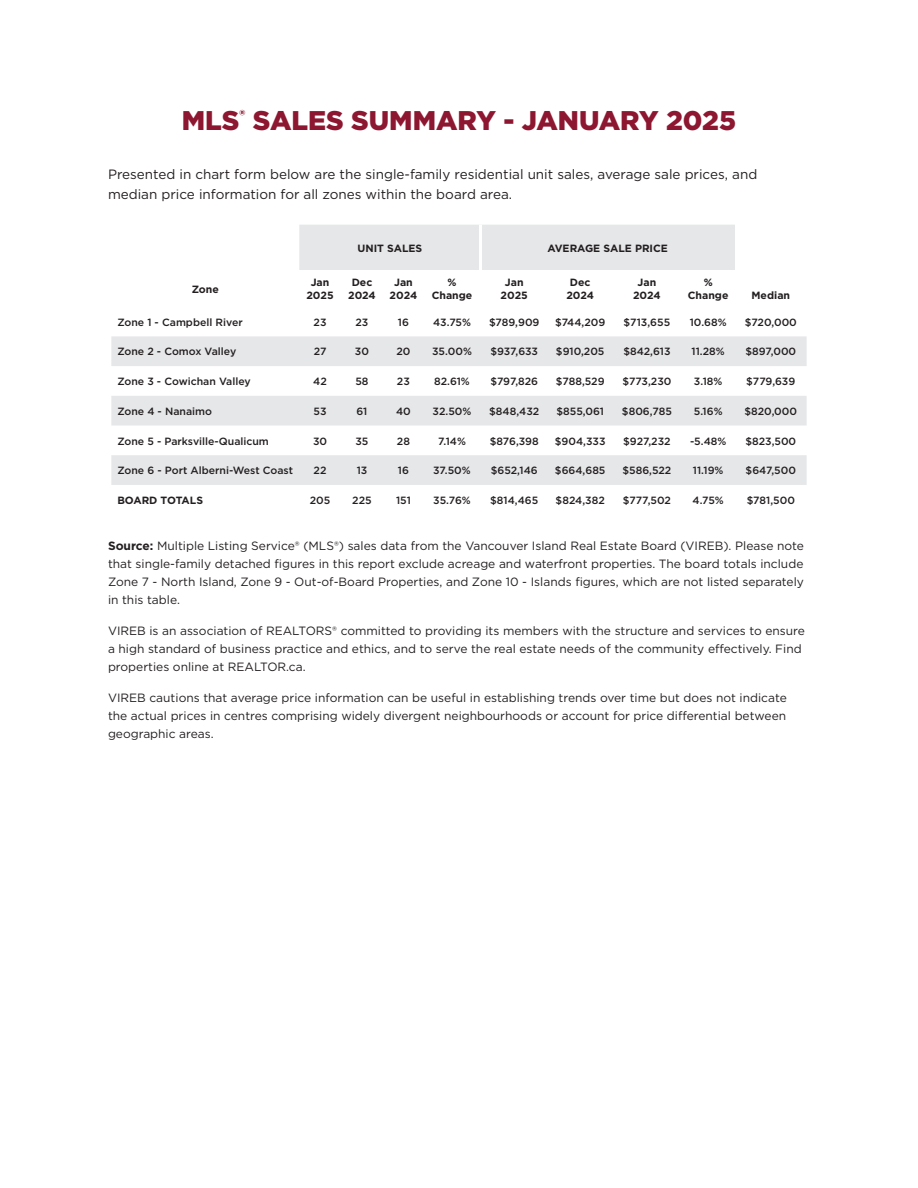
<style>
.page{position:relative;width:918px;height:1188px;background:#fff}
.page>*{position:absolute;margin:0;border:0;box-sizing:border-box;transform-origin:0 0}
.t1{font:900 27px "Gotham";color:#8d1630}
.t2{font:13.5px/19.5px "Gotham";color:#231f20}
.t3{font:12px/18px "Gotham";color:#231f20;text-align:justify}
.t4{font:500 10.5px "Gotham";color:#231f20}
.t5{font:700 10.5px/12.6px "Gotham";color:#231f20;text-align:center}
.s1{font-weight:700}
</style>
<div class="page">
<svg style="left:111px;top:225px;width:696px;height:260px"></svg>
<hr style="left:479px;top:225px;width:3px;height:45px;background:#fff">
<p class="t1" style="left:182px;top:101px;width:556px">MLS<sup>®</sup> SALES SUMMARY - JANUARY 2025</p>
<p class="t2" style="left:108px;top:165px;width:651px">Presented in chart form below are the single-family residential unit sales, average sale prices, and median price information for all zones within the board area.</p>
<p class="t5" style="left:358px;top:241px;width:66px">UNIT SALES</p>
<p class="t5" style="left:548px;top:241px;width:122px">AVERAGE SALE PRICE</p>
<p class="t5" style="left:192px;top:282px;width:29px">Zone</p>
<p class="t5" style="left:306px;top:276px;width:29px">Jan<br>2025</p>
<p class="t5" style="left:348px;top:276px;width:29px">Dec<br>2024</p>
<p class="t5" style="left:394px;top:276px;width:20px">Jan</p>
<p class="t5" style="left:390px;top:289px;width:29px">2024</p>
<p class="t5" style="left:448px;top:276px;width:11px">%</p>
<p class="t5" style="left:432px;top:289px;width:42px">Change</p>
<p class="t5" style="left:505px;top:276px;width:20px">Jan</p>
<p class="t5" style="left:501px;top:289px;width:29px">2025</p>
<p class="t5" style="left:570px;top:276px;width:22px">Dec</p>
<p class="t5" style="left:566px;top:289px;width:29px">2024</p>
<p class="t5" style="left:638px;top:276px;width:20px">Jan</p>
<p class="t5" style="left:633px;top:289px;width:29px">2024</p>
<p class="t5" style="left:704px;top:276px;width:11px">%</p>
<p class="t5" style="left:688px;top:289px;width:42px">Change</p>
<p class="t5" style="left:752px;top:289px;width:40px">Median</p>
<p class="t4" style="left:117px;top:315px;width:127px">Zone 1 - Campbell River</p>
<p class="t4" style="left:314px;top:315px;width:14px">23</p>
<p class="t4" style="left:356px;top:315px;width:14px">23</p>
<p class="t4" style="left:398px;top:315px;width:13px">16</p>
<p class="t4" style="left:433px;top:315px;width:39px">43.75%</p>
<p class="t4" style="left:489px;top:315px;width:52px">$789,909</p>
<p class="t4" style="left:555px;top:315px;width:52px">$744,209</p>
<p class="t4" style="left:624px;top:315px;width:48px">$713,655</p>
<p class="t4" style="left:690px;top:315px;width:38px">10.68%</p>
<p class="t4" style="left:745px;top:315px;width:54px">$720,000</p>
<p class="t4" style="left:117px;top:345px;width:120px">Zone 2 - Comox Valley</p>
<p class="t4" style="left:314px;top:345px;width:14px">27</p>
<p class="t4" style="left:355px;top:345px;width:16px">30</p>
<p class="t4" style="left:396px;top:345px;width:16px">20</p>
<p class="t4" style="left:432px;top:345px;width:41px">35.00%</p>
<p class="t4" style="left:490px;top:345px;width:49px">$937,633</p>
<p class="t4" style="left:556px;top:345px;width:50px">$910,205</p>
<p class="t4" style="left:623px;top:345px;width:49px">$842,613</p>
<p class="t4" style="left:692px;top:345px;width:35px">11.28%</p>
<p class="t4" style="left:745px;top:345px;width:52px">$897,000</p>
<p class="t4" style="left:117px;top:375px;width:135px">Zone 3 - Cowichan Valley</p>
<p class="t4" style="left:313px;top:375px;width:15px">42</p>
<p class="t4" style="left:355px;top:375px;width:15px">58</p>
<p class="t4" style="left:397px;top:375px;width:14px">23</p>
<p class="t4" style="left:434px;top:375px;width:37px">82.61%</p>
<p class="t4" style="left:490px;top:375px;width:49px">$797,826</p>
<p class="t4" style="left:556px;top:375px;width:50px">$788,529</p>
<p class="t4" style="left:622px;top:375px;width:51px">$773,230</p>
<p class="t4" style="left:694px;top:375px;width:30px">3.18%</p>
<p class="t4" style="left:746px;top:375px;width:50px">$779,639</p>
<p class="t4" style="left:117px;top:404px;width:96px">Zone 4 - Nanaimo</p>
<p class="t4" style="left:314px;top:404px;width:14px">53</p>
<p class="t4" style="left:357px;top:404px;width:12px">61</p>
<p class="t4" style="left:396px;top:404px;width:16px">40</p>
<p class="t4" style="left:433px;top:404px;width:40px">32.50%</p>
<p class="t4" style="left:489px;top:404px;width:52px">$848,432</p>
<p class="t4" style="left:556px;top:404px;width:49px">$855,061</p>
<p class="t4" style="left:622px;top:404px;width:51px">$806,785</p>
<p class="t4" style="left:694px;top:404px;width:30px">5.16%</p>
<p class="t4" style="left:745px;top:404px;width:54px">$820,000</p>
<p class="t4" style="left:117px;top:434px;width:153px">Zone 5 - Parksville-Qualicum</p>
<p class="t4" style="left:313px;top:434px;width:16px">30</p>
<p class="t4" style="left:356px;top:434px;width:14px">35</p>
<p class="t4" style="left:397px;top:434px;width:15px">28</p>
<p class="t4" style="left:438px;top:434px;width:29px">7.14%</p>
<p class="t4" style="left:490px;top:434px;width:51px">$876,398</p>
<p class="t4" style="left:555px;top:434px;width:52px">$904,333</p>
<p class="t4" style="left:623px;top:434px;width:49px">$927,232</p>
<p class="t4" style="left:690px;top:434px;width:38px">-5.48%</p>
<p class="t4" style="left:745px;top:434px;width:52px">$823,500</p>
<p class="t4" style="left:117px;top:464px;width:177px">Zone 6 - Port Alberni-West Coast</p>
<p class="t4" style="left:314px;top:464px;width:14px">22</p>
<p class="t4" style="left:357px;top:464px;width:12px">13</p>
<p class="t4" style="left:398px;top:464px;width:13px">16</p>
<p class="t4" style="left:433px;top:464px;width:39px">37.50%</p>
<p class="t4" style="left:491px;top:464px;width:49px">$652,146</p>
<p class="t4" style="left:555px;top:464px;width:52px">$664,685</p>
<p class="t4" style="left:622px;top:464px;width:50px">$586,522</p>
<p class="t4" style="left:693px;top:464px;width:32px">11.19%</p>
<p class="t4" style="left:746px;top:464px;width:52px">$647,500</p>
<p class="t5" style="left:117px;top:494px;width:87px">BOARD TOTALS</p>
<p class="t4" style="left:310px;top:493px;width:22px">205</p>
<p class="t4" style="left:352px;top:493px;width:21px">225</p>
<p class="t4" style="left:396px;top:493px;width:16px">151</p>
<p class="t4" style="left:433px;top:493px;width:39px">35.76%</p>
<p class="t4" style="left:490px;top:493px;width:50px">$814,465</p>
<p class="t4" style="left:556px;top:493px;width:51px">$824,382</p>
<p class="t4" style="left:623px;top:493px;width:50px">$777,502</p>
<p class="t4" style="left:693px;top:493px;width:33px">4.75%</p>
<p class="t4" style="left:747px;top:493px;width:50px">$781,500</p>
<p class="t3" style="left:108px;top:536px;width:698px"><span class="s1">Source:</span> Multiple Listing Service® (MLS®) sales data from the Vancouver Island Real Estate Board (VIREB). Please note that single-family detached figures in this report exclude acreage and waterfront properties. The board totals include Zone 7 - North Island, Zone 9 - Out-of-Board Properties, and Zone 10 - Islands figures, which are not listed separately in this table.</p>
<p class="t3" style="left:108px;top:621px;width:698px;text-align:left">VIREB is an association of REALTORS® committed to providing its members with the structure and services to ensure a high standard of business practice and ethics, and to serve the real estate needs of the community effectively. Find properties online at REALTOR.ca.</p>
<p class="t3" style="left:108px;top:688px;width:680px">VIREB cautions that average price information can be useful in establishing trends over time but does not indicate the actual prices in centres comprising widely divergent neighbourhoods or account for price differential between geographic areas.</p>
</div>
